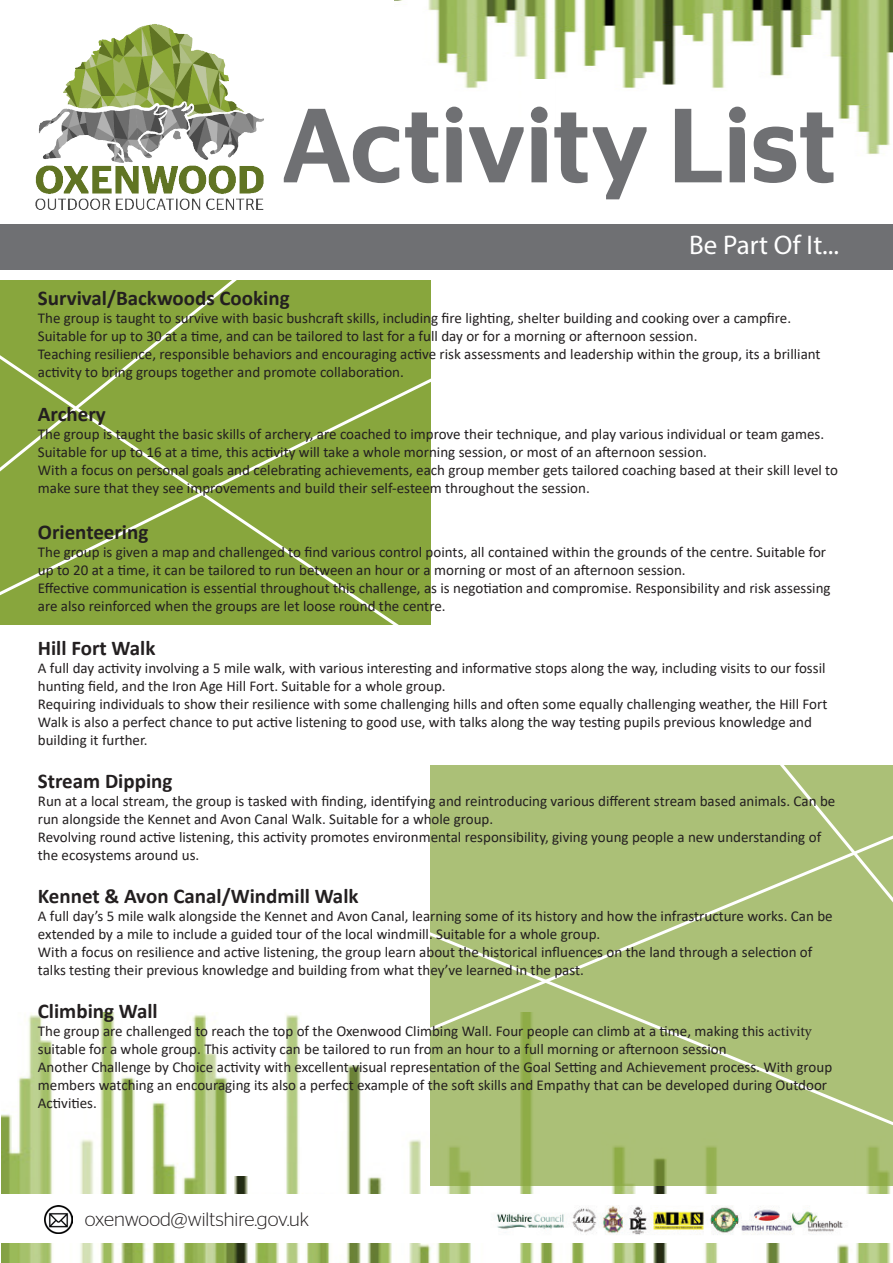
<style>
.page{position:relative;width:893px;height:1263px;background:#fff}
.page>*{position:absolute;margin:0;border:0;box-sizing:border-box;transform-origin:0 0}
.t1{font:500 105px "Stag Sans";color:#6f7073}
.t2{font:27px "Myriad Pro";letter-spacing:.01em;color:#fff}
.t3{font:700 21px "Calibri";color:#231f20}
.t4{font:300 19.5px "Stag Sans";color:#231f20}
.t5{font:15px/18px "Calibri";color:#231f20}
.s1{font-family:"Minion Pro"}
</style>
<div class="page">
<img style="left:2px;top:1012px;width:889px;height:251px">
<div style="left:231px;top:1018px;width:28px;height:157px;background:#fff"></div>
<img style="left:394px;top:0;width:499px;height:155px">
<img style="left:35px;top:24px;width:229px;height:186px">
<div style="left:0;top:1195px;width:893px;height:48px;background:#fff"></div>
<img style="left:497px;top:1205px;width:346px;height:30px">
<img style="left:45px;top:1205px;width:27px;height:28px">
<div style="left:0;top:224px;width:893px;height:46px;background:#6f7073"></div>
<div style="left:526px;top:79px;width:28px;height:46px;background:#fff"></div>
<div style="left:0;top:281px;width:430px;height:344px;background:#88a63d"></div>
<svg style="left:430px;top:765px;width:463px;height:421px;background:#a8be73"></svg>
<div style="left:685px;top:765px;width:208px;height:57px;background:#abc077"></div>
<div style="left:430px;top:822px;width:463px;height:99px;background:#abc077"></div>
<svg style="left:405px;top:921px;width:488px;height:236px;background:#b0c480"></svg>
<svg style="left:0;top:280px;width:243px;height:41px"></svg>
<svg style="left:0;top:321px;width:431px;height:304px"></svg>
<p class="t1" style="left:281px;top:85px;width:556px">Activity List</p>
<p class="t2" style="left:689px;top:229px;width:151px">Be Part Of It...</p>
<p class="t3" style="left:38px;top:283px;width:253px">Survival/Backwoods Cooking</p>
<p class="t5" style="left:38px;top:309px;width:755px">The group is taught to survive with basic bushcraft skills, including fire lighting, shelter building and cooking over a campfire.<br>Suitable for up to 30 at a time, and can be tailored to last for a full day or for a morning or afternoon session.</p>
<p class="t5" style="left:38px;top:345px;width:784px">Teaching resilience, responsible behaviors and encouraging active risk assessments and leadership within the group, its a brilliant activity to bring groups together and promote collaboration.</p>
<p class="t3" style="left:38px;top:399px;width:70px">Archery</p>
<p class="t5" style="left:38px;top:424px;width:788px">The group is taught the basic skills of archery, are coached to improve their technique, and play various individual or team games.<br>Suitable for up to 16 at a time, this activity will take a whole morning session, or most of an afternoon session.</p>
<p class="t5" style="left:38px;top:460px;width:802px">With a focus on personal goals and celebrating achievements, each group member gets tailored coaching based at their skill level to make sure that they see improvements and build their self-esteem throughout the session.</p>
<p class="t3" style="left:38px;top:517px;width:112px">Orienteering</p>
<p class="t5" style="left:38px;top:543px;width:790px">The group is given a map and challenged to find various control points, all contained within the grounds of the centre. Suitable for up to 20 at a time, it can be tailored to run between an hour or a morning or most of an afternoon session.</p>
<p class="t5" style="left:38px;top:579px;width:794px">Effective communication is essential throughout this challenge, as is negotiation and compromise. Responsibility and risk assessing are also reinforced when the groups are let loose round the centre.</p>
<p class="t3" style="left:38px;top:633px;width:119px">Hill Fort Walk</p>
<p class="t5" style="left:38px;top:658px;width:789px">A full day activity involving a 5 mile walk, with various interesting and informative stops along the way, including visits to our fossil hunting field, and the Iron Age Hill Fort. Suitable for a whole group.</p>
<p class="t5" style="left:38px;top:694px;width:791px">Requiring individuals to show their resilience with some challenging hills and often some equally challenging weather, the Hill Fort<br>Walk is also a perfect chance to put active listening to good use, with talks along the way testing pupils previous knowledge and building it further.</p>
<p class="t3" style="left:38px;top:766px;width:136px">Stream Dipping</p>
<p class="t5" style="left:38px;top:791px;width:799px">Run at a local stream, the group is tasked with finding, identifying and reintroducing various different stream based animals. Can be run alongside the Kennet and Avon Canal Walk. Suitable for a whole group.</p>
<p class="t5" style="left:38px;top:827px;width:785px">Revolving round active listening, this activity promotes environmental responsibility, giving young people a new understanding of the ecosystems around us.</p>
<p class="t3" style="left:38px;top:881px;width:322px">Kennet &amp; Avon Canal/Windmill Walk</p>
<p class="t5" style="left:38px;top:907px;width:796px">A full day’s 5 mile walk alongside the Kennet and Avon Canal, learning some of its history and how the infrastructure works. Can be extended by a mile to include a guided tour of the local windmill. Suitable for a whole group.</p>
<p class="t5" style="left:38px;top:943px;width:776px">With a focus on resilience and active listening, the group learn about the historical influences on the land through a selection of talks testing their previous knowledge and building from what they’ve learned in the past.</p>
<p class="t3" style="left:38px;top:996px;width:121px">Climbing Wall</p>
<p class="t5" style="left:38px;top:1022px;width:775px">The group are challenged to reach the top of the Oxenwood Climbing Wall. Four people can climb at a time, making this <span class="s1">activity </span>suitable for a whole group. This activity can be tailored to run from an hour to a full morning or afternoon session</p>
<p class="t5" style="left:38px;top:1058px;width:796px">Another Challenge by Choice activity with excellent visual representation of the Goal Setting and Achievement process. With group members watching an encouraging its also a perfect example of the soft skills and Empathy that can be developed during Outdoor<br>Activities.</p>
<p class="t4" style="left:85px;top:1208px;width:226px">oxenwood@wiltshire.gov.uk</p>
</div>
